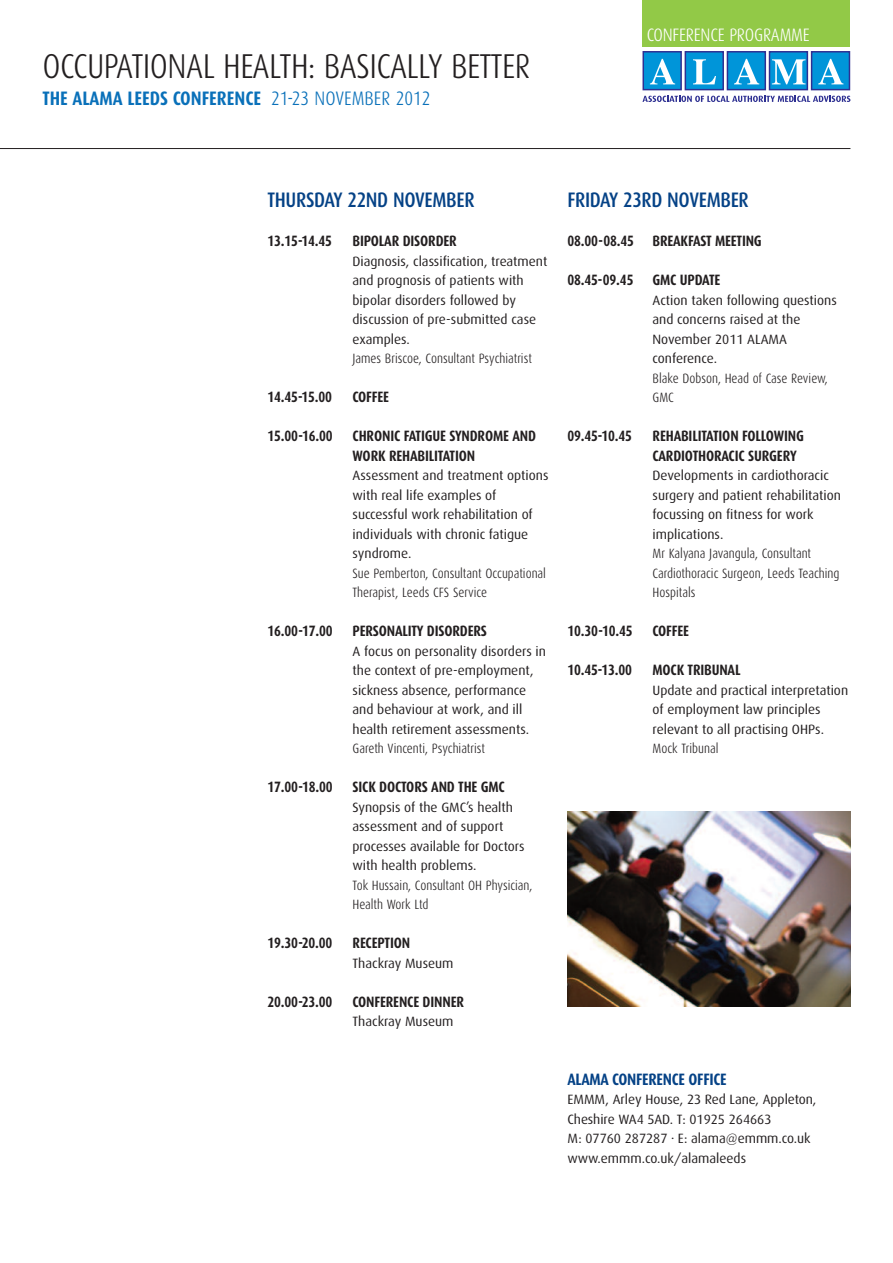
<style>
.page{position:relative;width:893px;height:1263px;background:#fff}
.page>*{position:absolute;margin:0;border:0;box-sizing:border-box;transform-origin:0 0}
.t1{font:300 34.5px "Dax Condensed";letter-spacing:-.015em;color:#231f20}
.t2{font:500 21px "Dax Condensed";letter-spacing:-.015em;color:#054286}
.t3{font:700 19.5px "Dax Condensed";color:#0970b9}
.t4{font:300 18px "Dax Condensed";letter-spacing:-.01em;color:#fff}
.t5{font:700 16.5px "Dax Condensed";letter-spacing:-.015em;color:#054286}
.t6{font:700 15px/19.5px "Dax Condensed";letter-spacing:-.01em;color:#231f20}
.t7{font:13.5px/19.5px "Dax";color:#231f20}
.t8{font:300 13.5px/19.5px "Dax Condensed";color:#231f20}
.s1{font-weight:300}
</style>
<div class="page">
<img style="left:567px;top:812px;width:283px;height:195px">
<svg style="left:642px;top:96px;width:208px;height:6px"></svg>
<div style="left:643px;top:52px;width:38px;height:38px;background:#0095d9"></div>
<div style="left:642px;top:51px;width:40px;height:39px;border:1px solid #2e3092"></div>
<svg style="left:650px;top:59px;width:25px;height:25px"></svg>
<div style="left:685px;top:52px;width:38px;height:38px;background:#0095d9"></div>
<div style="left:685px;top:51px;width:39px;height:39px;border:1px solid #2e3092"></div>
<svg style="left:693px;top:59px;width:23px;height:25px"></svg>
<div style="left:727px;top:52px;width:38px;height:38px;background:#0095d9"></div>
<div style="left:727px;top:51px;width:39px;height:39px;border:1px solid #2e3092"></div>
<svg style="left:734px;top:59px;width:25px;height:25px"></svg>
<div style="left:769px;top:52px;width:38px;height:38px;background:#0095d9"></div>
<div style="left:769px;top:51px;width:39px;height:39px;border:1px solid #2e3092"></div>
<svg style="left:772px;top:59px;width:33px;height:25px"></svg>
<div style="left:812px;top:52px;width:37px;height:38px;background:#0095d9"></div>
<div style="left:811px;top:51px;width:39px;height:39px;border:1px solid #2e3092"></div>
<svg style="left:818px;top:59px;width:25px;height:25px"></svg>
<div style="left:642px;top:0;width:208px;height:47px;background:#92c947"></div>
<hr style="left:0;top:148px;width:850px;height:1px;background:#231f20">
<h1 class="t1" style="left:43px;top:54px;width:489px">OCCUPATIONAL HEALTH: BASICALLY BETTER</h1>
<h3 class="t3" style="left:43px;top:90px;width:389px">THE ALAMA LEEDS CONFERENCE <span class="s1">21-23 NOVEMBER 2012</span></h3>
<h3 class="t4" style="left:647px;top:29px;width:165px">CONFERENCE PROGRAMME</h3>
<h2 class="t2" style="left:267px;top:191px;width:209px">THURSDAY 22ND NOVEMBER</h2>
<p class="t6" style="left:267px;top:232px;width:66px">13.15-14.45</p>
<p class="t6" style="left:353px;top:232px;width:106px">BIPOLAR DISORDER</p>
<p class="t7" style="left:353px;top:252px;width:196px">Diagnosis, classification, treatment and prognosis of patients with bipolar disorders followed by discussion of pre-submitted case examples.</p>
<p class="t8" style="left:353px;top:350px;width:181px">James Briscoe, Consultant Psychiatrist</p>
<p class="t6" style="left:267px;top:388px;width:66px">14.45-15.00</p>
<p class="t6" style="left:353px;top:388px;width:38px">COFFEE</p>
<p class="t6" style="left:267px;top:427px;width:67px">15.00-16.00</p>
<p class="t6" style="left:353px;top:427px;width:185px">CHRONIC FATIGUE SYNDROME AND<br>WORK REHABILITATION</p>
<p class="t7" style="left:353px;top:466px;width:197px">Assessment and treatment options with real life examples of successful work rehabilitation of individuals with chronic fatigue syndrome.</p>
<p class="t8" style="left:353px;top:565px;width:195px">Sue Pemberton, Consultant Occupational<br>Therapist, Leeds CFS Service</p>
<p class="t6" style="left:267px;top:622px;width:67px">16.00-17.00</p>
<p class="t6" style="left:353px;top:622px;width:136px">PERSONALITY DISORDERS</p>
<p class="t7" style="left:353px;top:642px;width:195px">A focus on personality disorders in the context of pre-employment, sickness absence, performance and behaviour at work, and ill health retirement assessments.</p>
<p class="t8" style="left:353px;top:740px;width:134px">Gareth Vincenti, Psychiatrist</p>
<p class="t6" style="left:267px;top:778px;width:67px">17.00-18.00</p>
<p class="t6" style="left:353px;top:778px;width:154px">SICK DOCTORS AND THE GMC</p>
<p class="t7" style="left:353px;top:798px;width:174px">Synopsis of the GMC’s health assessment and of support processes available for Doctors with health problems.</p>
<p class="t8" style="left:353px;top:877px;width:181px">Tok Hussain, Consultant OH Physician,<br>Health Work Ltd</p>
<p class="t6" style="left:267px;top:934px;width:66px">19.30-20.00</p>
<p class="t6" style="left:353px;top:934px;width:59px">RECEPTION</p>
<p class="t7" style="left:353px;top:954px;width:102px">Thackray Museum</p>
<p class="t6" style="left:267px;top:992px;width:66px">20.00-23.00</p>
<p class="t6" style="left:353px;top:992px;width:113px">CONFERENCE DINNER</p>
<p class="t7" style="left:353px;top:1012px;width:102px">Thackray Museum</p>
<h2 class="t2" style="left:567px;top:191px;width:183px">FRIDAY 23RD NOVEMBER</h2>
<p class="t6" style="left:567px;top:232px;width:196px">08.00-08.45 BREAKFAST MEETING</p>
<p class="t6" style="left:567px;top:271px;width:68px">08.45-09.45</p>
<p class="t6" style="left:652px;top:271px;width:69px">GMC UPDATE</p>
<p class="t7" style="left:652px;top:291px;width:186px">Action taken following questions and concerns raised at the<br>November 2011 ALAMA conference.</p>
<p class="t8" style="left:652px;top:370px;width:177px">Blake Dobson, Head of Case Review,<br>GMC</p>
<p class="t6" style="left:567px;top:427px;width:66px">09.45-10.45</p>
<p class="t6" style="left:652px;top:427px;width:153px">REHABILITATION FOLLOWING<br>CARDIOTHORACIC SURGERY</p>
<p class="t7" style="left:652px;top:466px;width:190px">Developments in cardiothoracic surgery and patient rehabilitation focussing on fitness for work implications.</p>
<p class="t8" style="left:652px;top:545px;width:188px">Mr Kalyana Javangula, Consultant<br>Cardiothoracic Surgeon, Leeds Teaching<br>Hospitals</p>
<p class="t6" style="left:567px;top:622px;width:67px">10.30-10.45</p>
<p class="t6" style="left:652px;top:622px;width:38px">COFFEE</p>
<p class="t6" style="left:567px;top:661px;width:66px">10.45-13.00</p>
<p class="t6" style="left:652px;top:661px;width:90px">MOCK TRIBUNAL</p>
<p class="t7" style="left:652px;top:681px;width:197px">Update and practical interpretation of employment law principles relevant to all practising OHPs.</p>
<p class="t8" style="left:652px;top:740px;width:67px">Mock Tribunal</p>
<p class="t5" style="left:567px;top:1072px;width:161px">ALAMA CONFERENCE OFFICE</p>
<p class="t7" style="left:567px;top:1090px;width:250px">EMMM, Arley House, 23 Red Lane, Appleton, Cheshire WA4 5AD. T: 01925 264663<br>M: 07760 287287 · E: alama@emmm.co.uk www.emmm.co.uk/alamaleeds</p>
</div>
